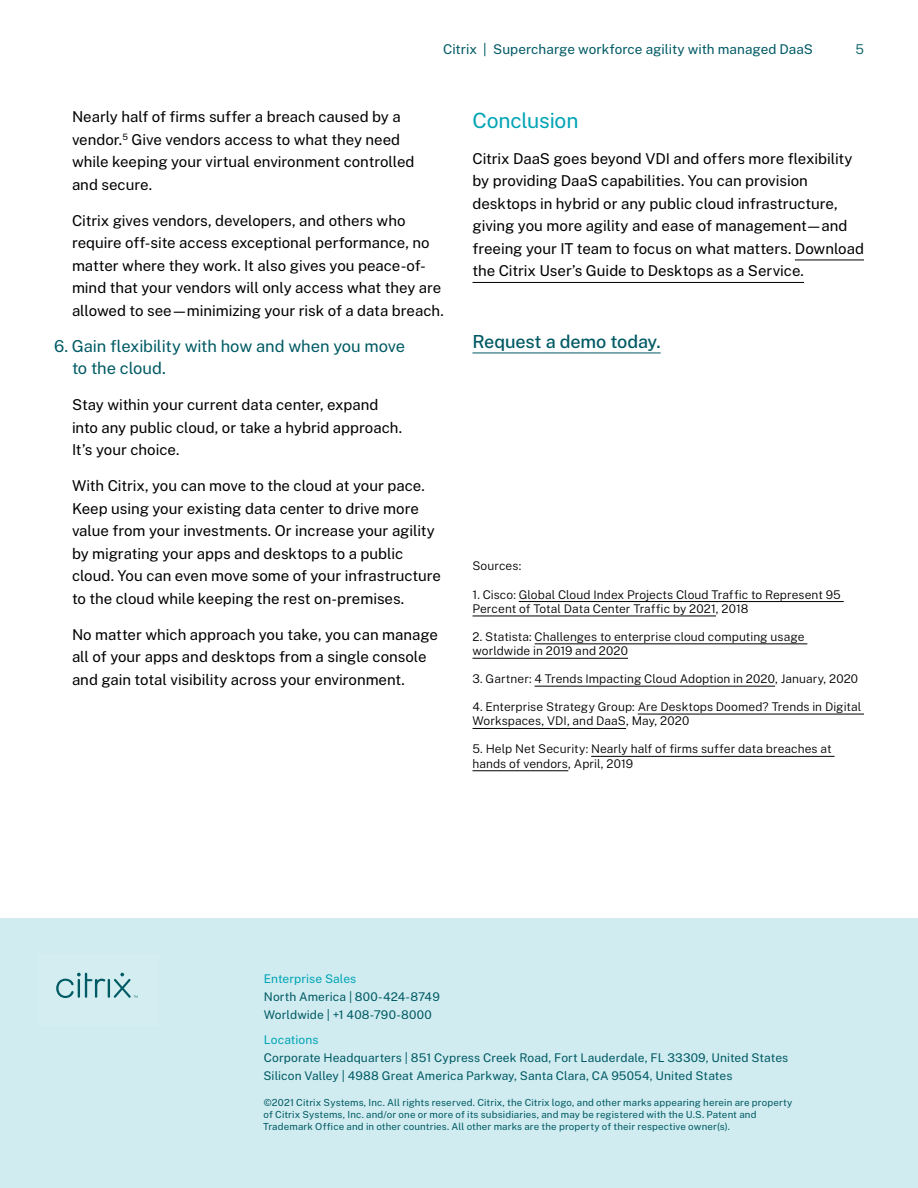
<style>
.page{position:relative;width:918px;height:1188px;background:#fff}
.page>*{position:absolute;margin:0;border:0;box-sizing:border-box;transform-origin:0 0}
.t1{font:21px "Public Sans";letter-spacing:-.01em;color:#00a4b5}
.t2{font:500 18px "Public Sans";letter-spacing:-.01em;color:#005a64}
.t3{font:16.5px/22.5px "Public Sans";letter-spacing:-.01em;color:#005a64}
.t4{font:15px/22.5px "Public Sans";color:#000}
.t5{font:13.5px "Public Sans";color:#005a64}
.t6{font:300 13.5px "Public Sans";color:#005a64}
.t7{font:300 12px/14.4px "Public Sans";letter-spacing:.005em;color:#000}
.t8{font:12px/18px "Public Sans";letter-spacing:.01em;color:#005a64}
.t9{font:12px "Public Sans";letter-spacing:.005em;color:#00a4b5}
.t10{font:9.75px/12px "Public Sans";letter-spacing:.015em;color:#005a64}
</style>
<div class="page">
<div style="left:0;top:918px;width:918px;height:270px;background:#d0ecf0"></div>
<hr style="left:795px;top:260px;width:69px;height:1px;background:#000">
<hr style="left:472px;top:282px;width:332px;height:1px;background:#000">
<hr style="left:472px;top:353px;width:189px;height:1px;background:#005a64">
<hr style="left:519px;top:601px;width:325px;height:1px;background:#000">
<hr style="left:472px;top:616px;width:244px;height:1px;background:#000">
<hr style="left:535px;top:643px;width:272px;height:1px;background:#000">
<hr style="left:472px;top:658px;width:156px;height:1px;background:#000">
<hr style="left:535px;top:686px;width:240px;height:1px;background:#000">
<hr style="left:638px;top:714px;width:226px;height:1px;background:#000">
<hr style="left:472px;top:728px;width:154px;height:1px;background:#000">
<hr style="left:591px;top:756px;width:244px;height:1px;background:#000">
<hr style="left:472px;top:770px;width:96px;height:1px;background:#000">
<svg style="left:56px;top:973px;width:82px;height:25px"></svg>
<p class="t5" style="left:443px;top:39px;width:371px">Citrix | Supercharge workforce agility with managed DaaS</p>
<p class="t6" style="left:856px;top:39px;width:10px">5</p>
<p class="t4" style="left:72px;top:105px;width:344px">Nearly half of firms suffer a breach caused by a vendor.<sup>5</sup> Give vendors access to what they need while keeping your virtual environment controlled and secure.</p>
<p class="t4" style="left:72px;top:208px;width:373px">Citrix gives vendors, developers, and others who require off-site access exceptional performance, no matter where they work. It also gives you peace-of&shy;mind that your vendors will only access what they are allowed to see—minimizing your risk of a data breach.</p>
<p class="t3" style="left:72px;top:333px;width:335px;text-indent:-18px">6. Gain flexibility with how and when you move to the cloud.</p>
<p class="t4" style="left:72px;top:393px;width:332px">Stay within your current data center, expand into any public cloud, or take a hybrid approach.<br>It’s your choice.</p>
<p class="t4" style="left:72px;top:474px;width:371px">With Citrix, you can move to the cloud at your pace.<br>Keep using your existing data center to drive more value from your investments. Or increase your agility by migrating your apps and desktops to a public cloud. You can even move some of your infrastructure to the cloud while keeping the rest on-premises.</p>
<p class="t4" style="left:72px;top:622px;width:367px">No matter which approach you take, you can manage all of your apps and desktops from a single console and gain total visibility across your environment.</p>
<h1 class="t1" style="left:472px;top:105px;width:107px">Conclusion</h1>
<p class="t4" style="left:472px;top:146px;width:393px">Citrix DaaS goes beyond VDI and offers more flexibility by providing DaaS capabilities. You can provision desktops in hybrid or any public cloud infrastructure, giving you more agility and ease of management—and freeing your IT team to focus on what matters. Download the Citrix User’s Guide to Desktops as a Service.</p>
<p class="t2" style="left:472px;top:329px;width:190px">Request a demo today.</p>
<p class="t7" style="left:472px;top:557px;width:50px">Sources:</p>
<p class="t7" style="left:472px;top:586px;width:370px">1. Cisco: Global Cloud Index Projects Cloud Traffic to Represent 95<br>Percent of Total Data Center Traffic by 2021, 2018</p>
<p class="t7" style="left:472px;top:629px;width:333px">2. Statista: Challenges to enterprise cloud computing usage worldwide in 2019 and 2020</p>
<p class="t7" style="left:472px;top:671px;width:387px">3. Gartner: 4 Trends Impacting Cloud Adoption in 2020, January, 2020</p>
<p class="t7" style="left:472px;top:699px;width:390px">4. Enterprise Strategy Group: Are Desktops Doomed? Trends in Digital<br>Workspaces, VDI, and DaaS, May, 2020</p>
<p class="t7" style="left:472px;top:741px;width:361px">5. Help Net Security: Nearly half of firms suffer data breaches at hands of vendors, April, 2019</p>
<p class="t9" style="left:264px;top:970px;width:94px">Enterprise Sales</p>
<p class="t8" style="left:264px;top:987px;width:178px">North America | 800-424-8749<br>Worldwide | +1 408-790-8000</p>
<p class="t9" style="left:264px;top:1031px;width:56px">Locations</p>
<p class="t8" style="left:264px;top:1048px;width:526px">Corporate Headquarters | 851 Cypress Creek Road, Fort Lauderdale, FL 33309, United States<br>Silicon Valley | 4988 Great America Parkway, Santa Clara, CA 95054, United States</p>
<p class="t10" style="left:263px;top:1095px;width:531px">©2021 Citrix Systems, Inc. All rights reserved. Citrix, the Citrix logo, and other marks appearing herein are property of Citrix Systems, Inc. and/or one or more of its subsidiaries, and may be registered with the U.S. Patent and<br>Trademark Office and in other countries. All other marks are the property of their respective owner(s).</p>
</div>
